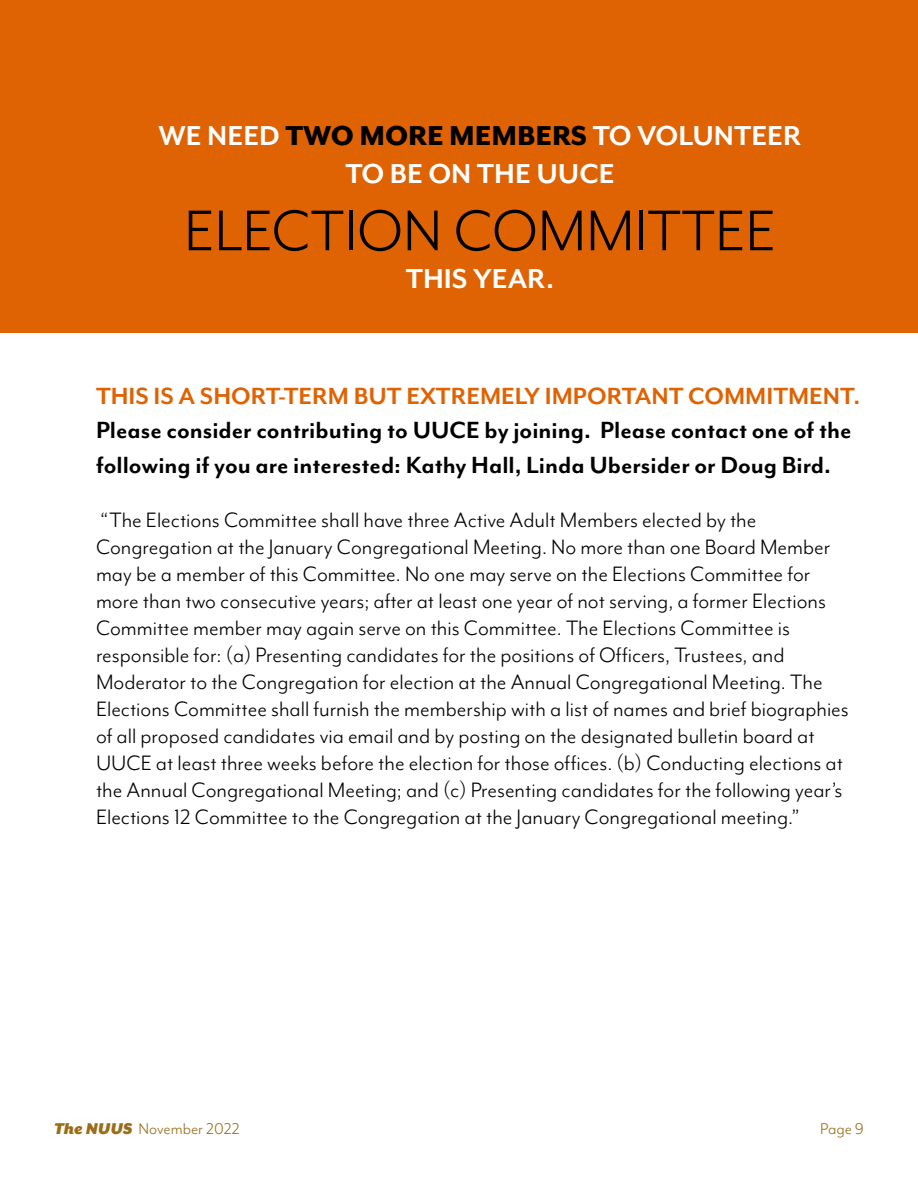
<style>
.page{position:relative;width:918px;height:1188px;background:#fff}
.page>*{position:absolute;margin:0;border:0;box-sizing:border-box;transform-origin:0 0}
.t1{font:66px "Mr Eaves Mod OT";color:#000}
.t2{font:700 31.5px/37.8px "Mr Eaves Mod OT";color:#fff;text-align:center}
.t3{font:700 27px/34.5px "Mr Eaves Mod OT";color:#000}
.t4{font:700 27px "Mr Eaves Mod OT";color:#df6203}
.t5{font:24px/27px "Mr Eaves Mod OT";color:#000}
.t6{font:18px "Mr Eaves Mod OT";color:#9b6d18}
.s1{font-weight:800;color:#000}
.s2{font-family:"Mr Eaves XL San OT";font-weight:900;font-style:italic}
</style>
<div class="page">
<div style="left:0;top:0;width:918px;height:333px;background:#df6203"></div>
<h2 class="t2" style="left:159px;top:116px;width:644px">WE NEED <span class="s1">TWO MORE MEMBERS</span> TO VOLUNTEER<br>TO BE ON THE UUCE</h2>
<h1 class="t1" style="left:184px;top:194px;width:593px">ELECTION COMMITTEE</h1>
<h2 class="t2" style="left:406px;top:259px;width:150px">THIS YEAR.</h2>
<p class="t4" style="left:96px;top:380px;width:766px">THIS IS A SHORT-TERM BUT EXTREMELY IMPORTANT COMMITMENT.</p>
<p class="t3" style="left:96px;top:412px;width:757px">Please consider contributing to UUCE by joining. Please contact one of the following if you are interested: Kathy Hall, Linda Ubersider or Doug Bird.</p>
<p class="t5" style="left:96px;top:506px;width:754px">“The Elections Committee shall have three Active Adult Members elected by the Congregation at the January Congregational Meeting. No more than one Board Member may be a member of this Committee. No one may serve on the Elections Committee for more than two consecutive years; after at least one year of not serving, a former Elections Committee member may again serve on this Committee. The Elections Committee is responsible for: (a) Presenting candidates for the positions of Officers, Trustees, and Moderator to the Congregation for election at the Annual Congregational Meeting. The Elections Committee shall furnish the membership with a list of names and brief biographies of all proposed candidates via email and by posting on the designated bulletin board at UUCE at least three weeks before the election for those offices. (b) Conducting elections at the Annual Congregational Meeting; and (c) Presenting candidates for the following year’s Elections 12 Committee to the Congregation at the January Congregational meeting.”</p>
<p class="t6" style="left:54px;top:1119px;width:187px"><span class="s2">The NUUS</span> November 2022</p>
<p class="t6" style="left:820px;top:1119px;width:45px">Page 9</p>
</div>
